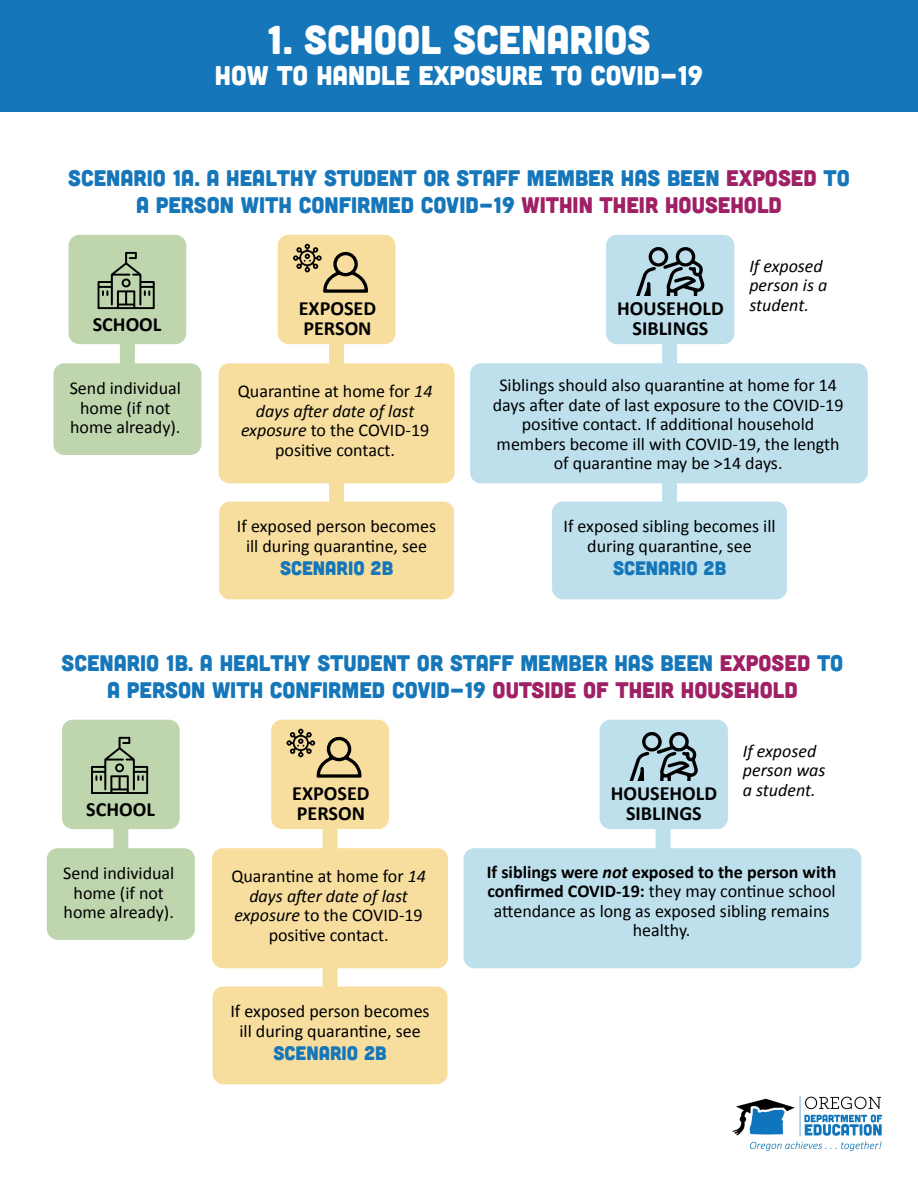
<style>
.page{position:relative;width:918px;height:1188px;background:#fff}
.page>*{position:absolute;margin:0;border:0;box-sizing:border-box;transform-origin:0 0}
.t1{font:40.2px "Cubano";color:#fff}
.t2{font:27px "Cubano";color:#fff}
.t3{font:22.5px/27px "Cubano";color:#1576b9;text-align:center}
.t4{font:700 20.1px/20.1px "Calibri";color:#000}
.t5{font:19.5px "Cubano";color:#1576b9}
.t6{font:18px/19.5px "Calibri";color:#000;text-align:center}
.t7{font:italic 18px/19.5px "Calibri";color:#000}
.s1{color:#9f2065}
.s2{font-style:italic}
.s3{font-weight:700}
.s4{font-weight:700;font-style:italic}
</style>
<div class="page">
<div style="left:0;top:0;width:918px;height:112px;background:#1576b9"></div>
<img style="left:732px;top:1095px;width:151px;height:56px">
<div style="left:120px;top:308px;width:15px;height:126px;background:#bed5ae"></div>
<div style="left:69px;top:235px;width:117px;height:109px;background:#bed5ae;border-radius:11px"></div>
<svg style="left:98px;top:252px;width:57px;height:57px"></svg>
<div style="left:53px;top:363px;width:148px;height:92px;background:#bed5ae;border-radius:11px"></div>
<div style="left:329px;top:328px;width:15px;height:224px;background:#f7de9f"></div>
<div style="left:219px;top:363px;width:236px;height:120px;background:#f7de9f;border-radius:11px"></div>
<div style="left:278px;top:235px;width:117px;height:109px;background:#f7de9f;border-radius:11px"></div>
<svg style="left:293px;top:244px;width:75px;height:49px"></svg>
<div style="left:219px;top:502px;width:235px;height:97px;background:#f7de9f;border-radius:11px"></div>
<div style="left:662px;top:328px;width:15px;height:201px;background:#bee0ed"></div>
<div style="left:470px;top:363px;width:398px;height:120px;background:#bee0ed;border-radius:11px"></div>
<div style="left:552px;top:502px;width:235px;height:97px;background:#bee0ed;border-radius:11px"></div>
<div style="left:606px;top:235px;width:128px;height:109px;background:#bee0ed;border-radius:11px"></div>
<svg style="left:636px;top:248px;width:69px;height:48px"></svg>
<div style="left:113px;top:793px;width:15px;height:126px;background:#bed5ae"></div>
<div style="left:62px;top:720px;width:118px;height:109px;background:#bed5ae;border-radius:11px"></div>
<svg style="left:91px;top:737px;width:57px;height:57px"></svg>
<div style="left:47px;top:848px;width:148px;height:92px;background:#bed5ae;border-radius:11px"></div>
<div style="left:323px;top:813px;width:15px;height:224px;background:#f7de9f"></div>
<div style="left:212px;top:848px;width:236px;height:120px;background:#f7de9f;border-radius:11px"></div>
<div style="left:271px;top:720px;width:118px;height:109px;background:#f7de9f;border-radius:11px"></div>
<svg style="left:286px;top:729px;width:76px;height:49px"></svg>
<div style="left:213px;top:987px;width:235px;height:97px;background:#f7de9f;border-radius:11px"></div>
<div style="left:656px;top:813px;width:15px;height:116px;background:#bee0ed"></div>
<div style="left:464px;top:848px;width:397px;height:120px;background:#bee0ed;border-radius:11px"></div>
<div style="left:600px;top:720px;width:128px;height:109px;background:#bee0ed;border-radius:11px"></div>
<svg style="left:629px;top:732px;width:69px;height:48px"></svg>
<h1 class="t1" style="left:267px;top:14px;width:385px">1. SCHOOL SCENARIOS</h1>
<h2 class="t2" style="left:215px;top:58px;width:490px">HOW TO HANDLE EXPOSURE TO COVID-19</h2>
<p class="t3" style="left:68px;top:164px;width:783px">SCENARIO 1A. A HEALTHY STUDENT OR STAFF MEMBER HAS BEEN <span class="s1">EXPOSED</span> TO<br>A PERSON WITH CONFIRMED COVID-19 <span class="s1">WITHIN THEIR HOUSEHOLD</span></p>
<p class="t4" style="left:93px;top:314px;width:70px">SCHOOL</p>
<p class="t6" style="left:70px;top:379px;width:113px">Send individual home (if not home already).</p>
<p class="t4" style="left:299px;top:298px;width:79px">EXPOSED<br>PERSON</p>
<p class="t6" style="left:238px;top:382px;width:196px">Quarantine at home for <span class="s2">14 days after date of last exposure</span> to the COVID-19 positive contact.</p>
<p class="t6" style="left:237px;top:516px;width:201px">If exposed person becomes ill during quarantine, see</p>
<p class="t5" style="left:280px;top:556px;width:115px">SCENARIO 2B</p>
<p class="t4" style="left:617px;top:298px;width:108px;text-align:center">HOUSEHOLD<br>SIBLINGS</p>
<p class="t7" style="left:749px;top:255px;width:80px">If exposed person is a student.</p>
<p class="t6" style="left:493px;top:376px;width:352px">Siblings should also quarantine at home for 14 days after date of last exposure to the COVID-19 positive contact. If additional household members become ill with COVID-19, the length of quarantine may be &gt;14 days.</p>
<p class="t6" style="left:564px;top:516px;width:214px">If exposed sibling becomes ill during quarantine, see</p>
<p class="t5" style="left:613px;top:556px;width:115px">SCENARIO 2B</p>
<p class="t3" style="left:62px;top:648px;width:783px">SCENARIO 1B. A HEALTHY STUDENT OR STAFF MEMBER HAS BEEN <span class="s1">EXPOSED</span> TO<br>A PERSON WITH CONFIRMED COVID-19 <span class="s1">OUTSIDE OF THEIR HOUSEHOLD</span></p>
<p class="t4" style="left:86px;top:799px;width:70px">SCHOOL</p>
<p class="t6" style="left:63px;top:864px;width:113px">Send individual home (if not home already).</p>
<p class="t4" style="left:292px;top:783px;width:79px">EXPOSED<br>PERSON</p>
<p class="t6" style="left:231px;top:867px;width:196px">Quarantine at home for <span class="s2">14 days after date of last exposure</span> to the COVID-19 positive contact.</p>
<p class="t6" style="left:230px;top:1001px;width:201px">If exposed person becomes ill during quarantine, see</p>
<p class="t5" style="left:274px;top:1041px;width:115px">SCENARIO 2B</p>
<p class="t4" style="left:611px;top:783px;width:108px;text-align:center">HOUSEHOLD<br>SIBLINGS</p>
<p class="t7" style="left:743px;top:740px;width:84px">If exposed person was a student.</p>
<p class="t6" style="left:487px;top:862px;width:351px"><span class="s3">If siblings were</span> <span class="s4">not</span> <span class="s3">exposed to the person with confirmed COVID-19:</span> they may continue school attendance as long as exposed sibling remains healthy.</p>
</div>
